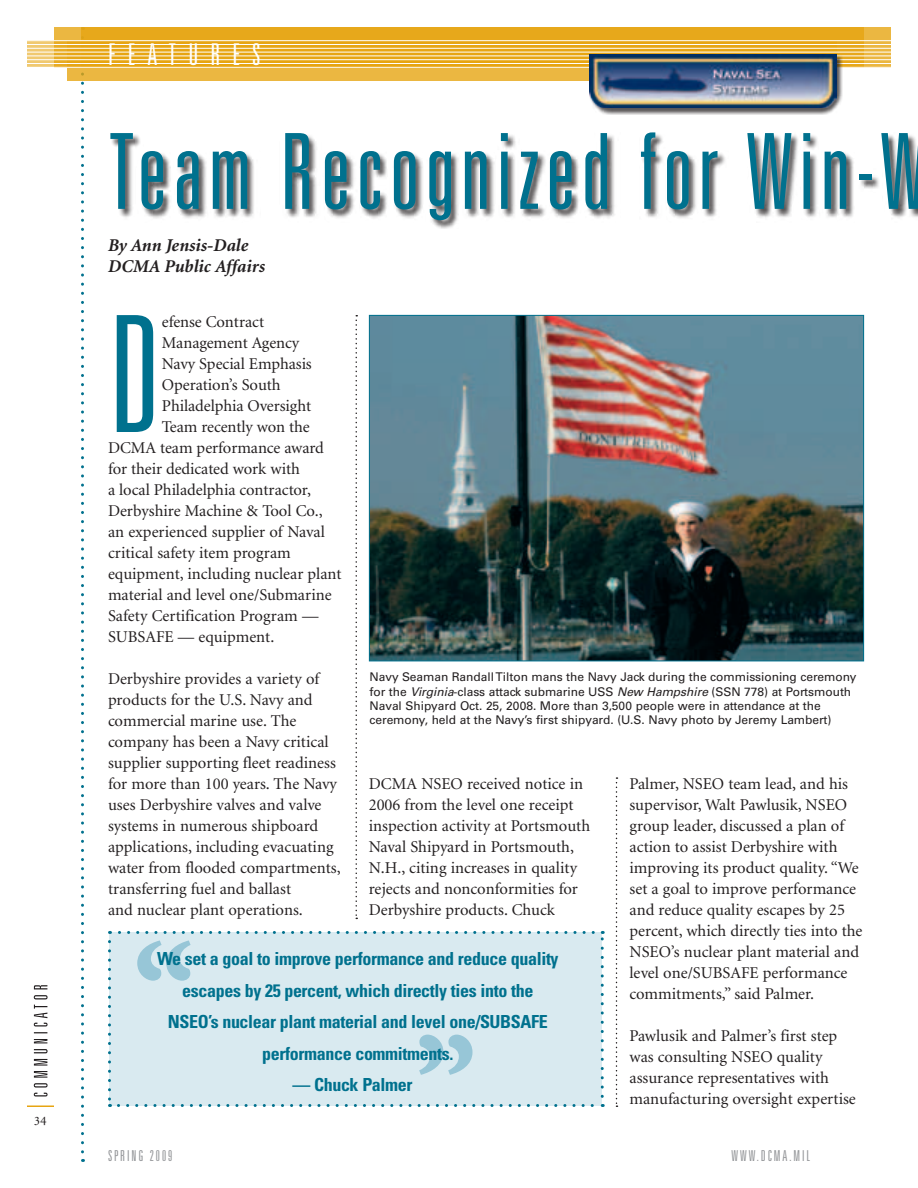
<style>
.page{position:relative;width:918px;height:1188px;background:#fff}
.page>*{position:absolute;margin:0;border:0;box-sizing:border-box;transform-origin:0 0}
.Body-1st_Paragraph{font:300 ultra-condensed 162px "Univers";color:#00718e}
.Article_Title{font:300 ultra-condensed 105px "Univers";letter-spacing:.06em;color:#00718e}
.t1{font:300 ultra-condensed 30px "Univers";letter-spacing:.4em;color:#fff}
.t2{font:700 condensed 18px/31.5px "Univers";letter-spacing:-.02em;color:#00718e;text-align:center}
.t3{font:italic 700 18px "Minion";color:#231f20}
.Body_Text{font:16.5px/21px "Minion";color:#231f20}
.Body-1st_Paragraph-2{font:16.5px "Minion";letter-spacing:-.005em;color:#231f20}
.t4{font:300 ultra-condensed 15px "Univers";letter-spacing:.13em;color:#939598}
.t5{font:12px/14.4px "Univers";letter-spacing:-.005em;color:#231f20}
.s1{font-style:italic}
</style>
<div class="page">
<svg style="left:81px;top:81px;width:3px;height:1081px"></svg>
<div style="left:68px;top:40px;width:769px;height:41px;background:#ebb741"></div>
<svg style="left:864px;top:27px;width:27px;height:40px"></svg>
<div style="left:54px;top:27px;width:810px;height:41px;background:#e7a81b"></div>
<svg style="left:27px;top:41px;width:810px;height:26px;fill:#e7a512"></svg>
<hr style="left:27px;top:40px;width:864px;height:1px;background:#fff">
<hr style="left:27px;top:44px;width:864px;height:1px;background:#fff">
<hr style="left:27px;top:48px;width:864px;height:1px;background:#fff">
<hr style="left:27px;top:52px;width:864px;height:1px;background:#fff">
<hr style="left:27px;top:56px;width:864px;height:1px;background:#fff">
<hr style="left:27px;top:59px;width:864px;height:1px;background:#fff">
<hr style="left:27px;top:63px;width:864px;height:1px;background:#fff">
<hr style="left:27px;top:67px;width:864px;height:1px;background:#fff">
<svg style="left:356px;top:315px;width:1px;height:604px"></svg>
<svg style="left:616px;top:777px;width:1px;height:330px"></svg>
<svg style="left:34px;top:985px;width:14px;height:111px"></svg>
<svg style="left:27px;top:1106px;width:27px;height:1px"></svg>
<div style="left:110px;top:133px;width:808px;height:96px;background:#231f20;opacity:.75"></div>
<div style="left:589px;top:54px;width:254px;height:61px;background:#231f20;opacity:.75"></div>
<img style="left:590px;top:54px;width:246px;height:54px">
<img style="left:371px;top:317px;width:491px;height:342px">
<div style="left:110px;top:932px;width:492px;height:174px;background:#d9eaf0"></div>
<svg style="left:108px;top:942px;width:3px;height:165px"></svg>
<svg style="left:118px;top:1104px;width:485px;height:3px"></svg>
<svg style="left:601px;top:931px;width:3px;height:165px"></svg>
<svg style="left:110px;top:931px;width:483px;height:3px"></svg>
<svg style="left:419px;top:1035px;width:53px;height:40px"></svg>
<svg style="left:137px;top:940px;width:54px;height:41px"></svg>
<h3 class="t1" style="left:108px;top:39px;width:154px">FEATURES</h3>
<p class="Article_Title" style="left:108px;top:117px;width:820px">Team Recognized for Win-W</p>
<p class="t3" style="left:108px;top:236px;width:142px">By Ann Jensis-Dale</p>
<p class="t3" style="left:108px;top:258px;width:159px">DCMA Public Affairs</p>
<p class="Body-1st_Paragraph" style="left:108px;top:290px;width:55px">D</p>
<p class="Body-1st_Paragraph-2" style="left:162px;top:314px;width:104px">efense Contract</p>
<p class="Body-1st_Paragraph-2" style="left:162px;top:335px;width:139px">Management Agency</p>
<p class="Body-1st_Paragraph-2" style="left:162px;top:356px;width:151px">Navy Special Emphasis</p>
<p class="Body-1st_Paragraph-2" style="left:162px;top:377px;width:120px">Operation’s South</p>
<p class="Body-1st_Paragraph-2" style="left:162px;top:398px;width:151px">Philadelphia Oversight</p>
<p class="Body-1st_Paragraph-2" style="left:162px;top:419px;width:149px">Team recently won the</p>
<p class="Body-1st_Paragraph-2" style="left:108px;top:440px;width:218px">DCMA team performance award</p>
<p class="Body-1st_Paragraph-2" style="left:108px;top:461px;width:193px">for their dedicated work with</p>
<p class="Body-1st_Paragraph-2" style="left:108px;top:482px;width:204px">a local Philadelphia contractor,</p>
<p class="Body-1st_Paragraph-2" style="left:108px;top:503px;width:216px">Derbyshire Machine &amp; Tool Co.,</p>
<p class="Body-1st_Paragraph-2" style="left:108px;top:524px;width:218px">an experienced supplier of Naval</p>
<p class="Body-1st_Paragraph-2" style="left:108px;top:545px;width:184px">critical safety item program</p>
<p class="Body-1st_Paragraph-2" style="left:108px;top:566px;width:235px">equipment, including nuclear plant</p>
<p class="Body-1st_Paragraph-2" style="left:108px;top:587px;width:225px">material and level one/Submarine</p>
<p class="Body-1st_Paragraph-2" style="left:108px;top:608px;width:212px">Safety Certification Program —</p>
<p class="Body-1st_Paragraph-2" style="left:108px;top:629px;width:168px">SUBSAFE — equipment.</p>
<p class="Body_Text" style="left:108px;top:669px;width:234px">Derbyshire provides a variety of products for the U.S. Navy and commercial marine use. The company has been a Navy critical supplier supporting fleet readiness for more than 100 years. The Navy uses Derbyshire valves and valve systems in numerous shipboard applications, including evacuating water from flooded compartments, transferring fuel and ballast<br>and nuclear plant operations.</p>
<p class="t5" style="left:370px;top:670px;width:488px">Navy Seaman Randall Tilton mans the Navy Jack during the commissioning ceremony for the <span class="s1">Virginia</span>-class attack submarine USS <span class="s1">New Hampshire</span> (SSN 778) at Portsmouth Naval Shipyard Oct. 25, 2008. More than 3,500 people were in attendance at the ceremony, held at the Navy’s first shipyard. (U.S. Navy photo by Jeremy Lambert)</p>
<p class="Body_Text" style="left:369px;top:774px;width:223px">DCMA NSEO received notice in<br>2006 from the level one receipt inspection activity at Portsmouth<br>Naval Shipyard in Portsmouth,<br>N.H., citing increases in quality rejects and nonconformities for<br>Derbyshire products. Chuck</p>
<p class="Body_Text" style="left:630px;top:774px;width:235px">Palmer, NSEO team lead, and his supervisor, Walt Pawlusik, NSEO group leader, discussed a plan of action to assist Derbyshire with improving its product quality. “We set a goal to improve performance and reduce quality escapes by 25 percent, which directly ties into the<br>NSEO’s nuclear plant material and level one/SUBSAFE performance commitments,” said Palmer.</p>
<p class="Body_Text" style="left:630px;top:1026px;width:228px">Pawlusik and Palmer’s first step was consulting NSEO quality assurance representatives with manufacturing oversight expertise</p>
<p class="t2" style="left:157px;top:943px;width:403px">We set a goal to improve performance and reduce quality escapes by 25 percent, which directly ties into the NSEO’s nuclear plant material and level one/SUBSAFE performance commitments.</p>
<p class="t2" style="left:292px;top:1069px;width:122px">— Chuck Palmer</p>
<p class="t4" style="left:108px;top:1148px;width:66px">SPRING 2009</p>
<p class="t4" style="left:732px;top:1148px;width:80px">WWW.DCMA.MIL</p>
</div>
